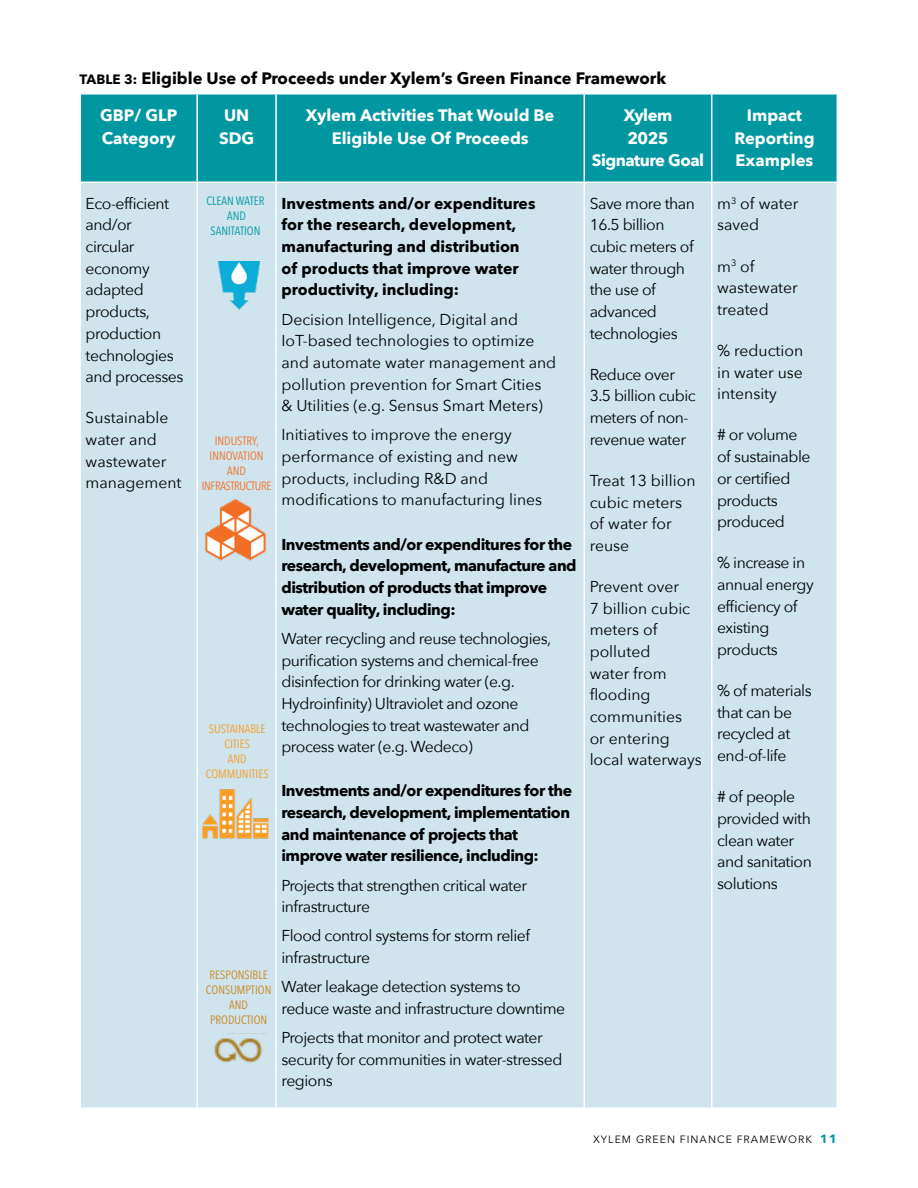
<style>
.page{position:relative;width:918px;height:1188px;background:#fff}
.page>*{position:absolute;margin:0;border:0;box-sizing:border-box;transform-origin:0 0}
.t1{font:700 16.5px/22.5px "Avenir Next";color:#fff;text-align:center}
.t2{font:700 16.5px "Avenir Next";color:#000}
.t3{font:700 16.5px/22.5px "Avenir Next";letter-spacing:-.03em;color:#fff;text-align:center}
.t4{font:15.75px/21.6px "Avenir Next";letter-spacing:-.03em;color:#000}
.t5{font:15.75px/21.6px "Avenir Next";color:#000}
.t6{font:700 15.75px/21.6px "Avenir Next";letter-spacing:-.03em;color:#000}
.t7{font:700 15.75px/21.6px "Avenir Next";color:#000}
.t8{font:condensed 12px/15px "Avenir Next LT Pro";letter-spacing:-.005em;color:#f36f26;text-align:center}
.t9{font:condensed 12px/15px "Avenir Next LT Pro";color:#ca861b;text-align:center}
.t10{font:condensed 12px/15px "Avenir Next LT Pro";color:#f89d24;text-align:center}
.t11{font:condensed 12px/15px "Avenir Next LT Pro";color:#0097a0;text-align:center}
.t12{font:10.5px "Avenir Next LT Pro";letter-spacing:.1em;color:#000}
.s1{font-size:13.5px}
.s2{font-weight:700;font-size:12px;color:#0099a9}
</style>
<div class="page">
<div style="left:81px;top:94px;width:756px;height:88px;background:#0097a0"></div>
<div style="left:81px;top:183px;width:756px;height:924px;background:#cfe4ed"></div>
<hr style="left:196px;top:94px;width:2px;height:88px;background:#fff">
<hr style="left:275px;top:94px;width:2px;height:88px;background:#fff">
<hr style="left:584px;top:94px;width:1px;height:88px;background:#fff">
<hr style="left:711px;top:94px;width:1px;height:88px;background:#fff">
<hr style="left:196px;top:183px;width:2px;height:924px;background:#fff">
<hr style="left:275px;top:183px;width:2px;height:924px;background:#fff">
<hr style="left:584px;top:183px;width:1px;height:924px;background:#fff">
<hr style="left:711px;top:183px;width:1px;height:924px;background:#fff">
<img style="left:206px;top:262px;width:66px;height:49px">
<img style="left:203px;top:496px;width:66px;height:66px">
<img style="left:202px;top:786px;width:66px;height:55px">
<img style="left:209px;top:1034px;width:57px;height:36px">
<p class="t2" style="left:80px;top:64px;width:588px"><span class="s1">TABLE 3:</span> Eligible Use of Proceeds under Xylem’s Green Finance Framework</p>
<p class="t1" style="left:100px;top:104px;width:79px;text-align:left">GBP/ GLP<br>Category</p>
<p class="t1" style="left:219px;top:104px;width:37px">UN<br>SDG</p>
<p class="t1" style="left:306px;top:104px;width:250px">Xylem Activities That Would Be<br>Eligible Use Of Proceeds</p>
<p class="t3" style="left:592px;top:104px;width:114px">Xylem<br>2025<br>Signature Goal</p>
<p class="t1" style="left:734px;top:104px;width:82px">Impact<br>Reporting<br>Examples</p>
<p class="t4" style="left:86px;top:192px;width:99px">Eco-efficient and/or circular economy adapted products, production technologies and processes</p>
<p class="t5" style="left:86px;top:406px;width:97px">Sustainable water and wastewater management</p>
<p class="t11" style="left:207px;top:193px;width:60px">CLEAN WATER<br>AND<br>SANITATION</p>
<p class="t5" style="left:717px;top:192px;width:83px">m<sup>3</sup> of water saved</p>
<p class="t5" style="left:717px;top:255px;width:82px">m<sup>3</sup> of wastewater treated</p>
<p class="t4" style="left:717px;top:339px;width:88px;text-align:justify">% reduction in water use intensity</p>
<p class="t4" style="left:717px;top:424px;width:95px"># or volume of sustainable or certified products produced</p>
<p class="t4" style="left:717px;top:551px;width:98px">% increase in annual energy efficiency of existing products</p>
<p class="t4" style="left:717px;top:679px;width:96px">% of materials that can be recycled at end-of-life</p>
<p class="t4" style="left:717px;top:785px;width:96px"># of people provided with clean water and sanitation solutions</p>
<p class="t4" style="left:590px;top:192px;width:107px">Save more than<br>16.5 billion cubic meters of water through the use of advanced technologies</p>
<p class="t4" style="left:590px;top:363px;width:108px">Reduce over<br>3.5 billion cubic meters of non&shy;revenue water</p>
<p class="t5" style="left:590px;top:469px;width:107px">Treat 13 billion cubic meters of water for reuse</p>
<p class="t5" style="left:590px;top:575px;width:114px">Prevent over<br>7 billion cubic meters of polluted<br>water from flooding communities<br>or entering local waterways</p>
<p class="t7" style="left:281px;top:192px;width:256px">Investments and/or expenditures for the research, development, manufacturing and distribution of products that improve water productivity, including:</p>
<p class="t5" style="left:281px;top:308px;width:276px">Decision Intelligence, Digital and IoT-based technologies to optimize and automate water management and pollution prevention for Smart Cities &amp; Utilities (e.g. Sensus Smart Meters)</p>
<p class="t5" style="left:281px;top:424px;width:262px">Initiatives to improve the energy performance of existing and new products, including R&amp;D and modifications to manufacturing lines</p>
<p class="t6" style="left:281px;top:533px;width:297px">Investments and/or expenditures for the research, development, manufacture and distribution of products that improve water quality, including:</p>
<p class="t4" style="left:281px;top:627px;width:271px">Water recycling and reuse technologies, purification systems and chemical-free disinfection for drinking water (e.g.<br>Hydroinfinity) Ultraviolet and ozone technologies to treat wastewater and process water (e.g. Wedeco)</p>
<p class="t6" style="left:281px;top:780px;width:292px">Investments and/or expenditures for the research, development, implementation and maintenance of projects that improve water resilience, including:</p>
<p class="t4" style="left:281px;top:874px;width:247px">Projects that strengthen critical water infrastructure</p>
<p class="t4" style="left:281px;top:924px;width:250px">Flood control systems for storm relief infrastructure</p>
<p class="t4" style="left:281px;top:975px;width:285px">Water leakage detection systems to reduce waste and infrastructure downtime</p>
<p class="t4" style="left:281px;top:1026px;width:282px">Projects that monitor and protect water security for communities in water-stressed regions</p>
<p class="t8" style="left:202px;top:434px;width:71px">INDUSTRY,<br>INNOVATION<br>AND<br>INFRASTRUCTURE</p>
<p class="t10" style="left:206px;top:721px;width:64px">SUSTAINABLE<br>CITIES<br>AND<br>COMMUNITIES</p>
<p class="t9" style="left:206px;top:968px;width:67px">RESPONSIBLE<br>CONSUMPTION<br>AND<br>PRODUCTION</p>
<p class="t12" style="left:593px;top:1133px;width:245px">XYLEM GREEN FINANCE FRAMEWORK <span class="s2">11</span></p>
</div>
